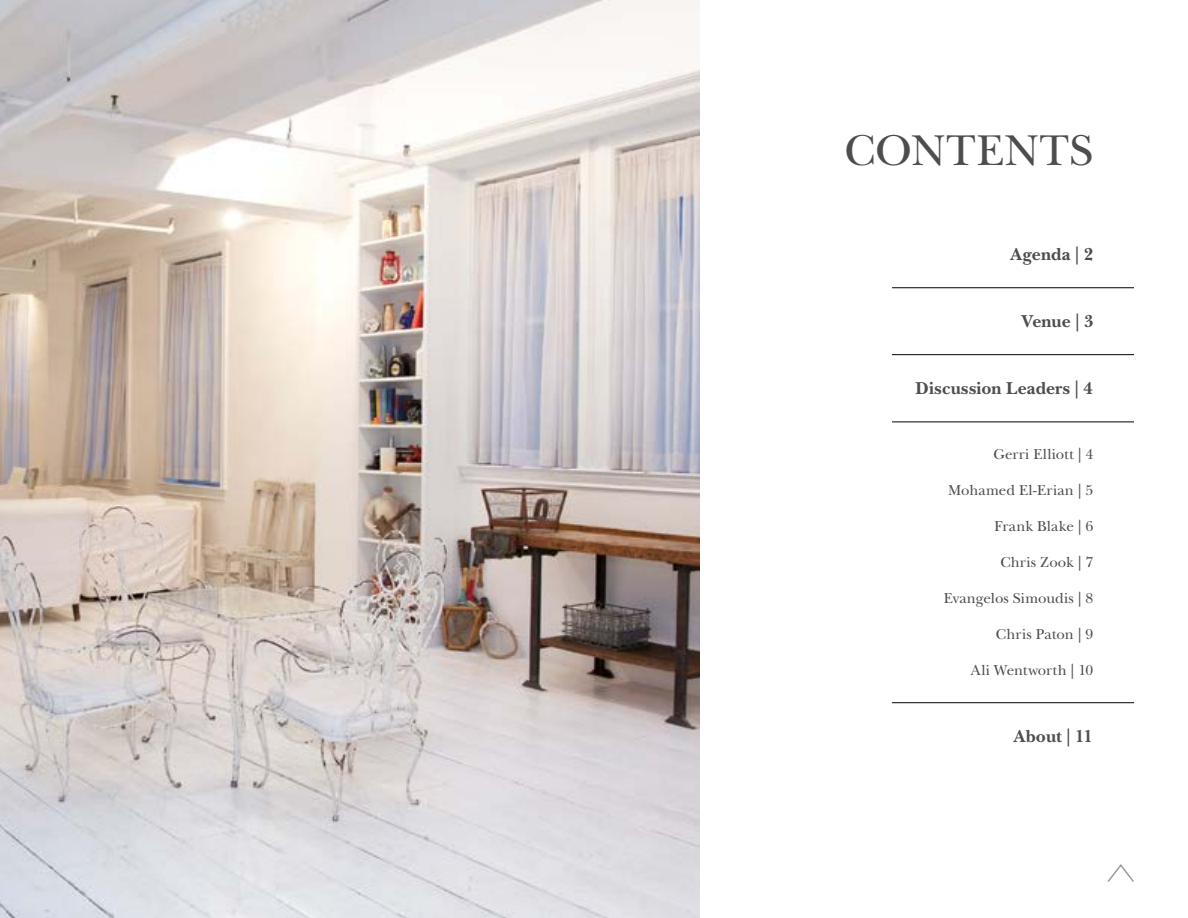
<style>
.page{position:relative;width:1188px;height:918px;background:#fff}
.page>*{position:absolute;margin:0;border:0;box-sizing:border-box;transform-origin:0 0}
.t1{font:45px "New Baskerville ITC Std";letter-spacing:.005em;color:#4d4d4f}
.t2{font:700 18px "New Baskerville ITC Std";letter-spacing:.005em;color:#4d4d4f}
.t3{font:15px "New Baskerville ITC Std";letter-spacing:.01em;color:#4d4d4f}
</style>
<div class="page">
<svg style="left:1107px;top:864px;width:27px;height:18px"></svg>
<hr style="left:892px;top:287px;width:242px;height:1px;background:#000">
<hr style="left:892px;top:422px;width:242px;height:1px;background:#000">
<hr style="left:892px;top:702px;width:242px;height:1px;background:#000">
<hr style="left:892px;top:354px;width:242px;height:1px;background:#000">
<img style="left:0;top:0;width:700px;height:918px">
<h1 class="t1" style="left:844px;top:125px;width:250px">CONTENTS</h1>
<p class="t2" style="left:1011px;top:244px;width:84px">Agenda | 2</p>
<p class="t2" style="left:1022px;top:311px;width:73px">Venue | 3</p>
<p class="t2" style="left:916px;top:378px;width:179px">Discussion Leaders | 4</p>
<p class="t3" style="left:993px;top:446px;width:102px">Gerri Elliott | 4</p>
<p class="t3" style="left:948px;top:482px;width:147px">Mohamed El-Erian | 5</p>
<p class="t3" style="left:994px;top:518px;width:100px">Frank Blake | 6</p>
<p class="t3" style="left:1000px;top:554px;width:95px">Chris Zook | 7</p>
<p class="t3" style="left:944px;top:590px;width:151px">Evangelos Simoudis | 8</p>
<p class="t3" style="left:996px;top:626px;width:99px">Chris Paton | 9</p>
<p class="t3" style="left:971px;top:662px;width:124px">Ali Wentworth | 10</p>
<p class="t2" style="left:1014px;top:726px;width:81px">About | 11</p>
</div>
